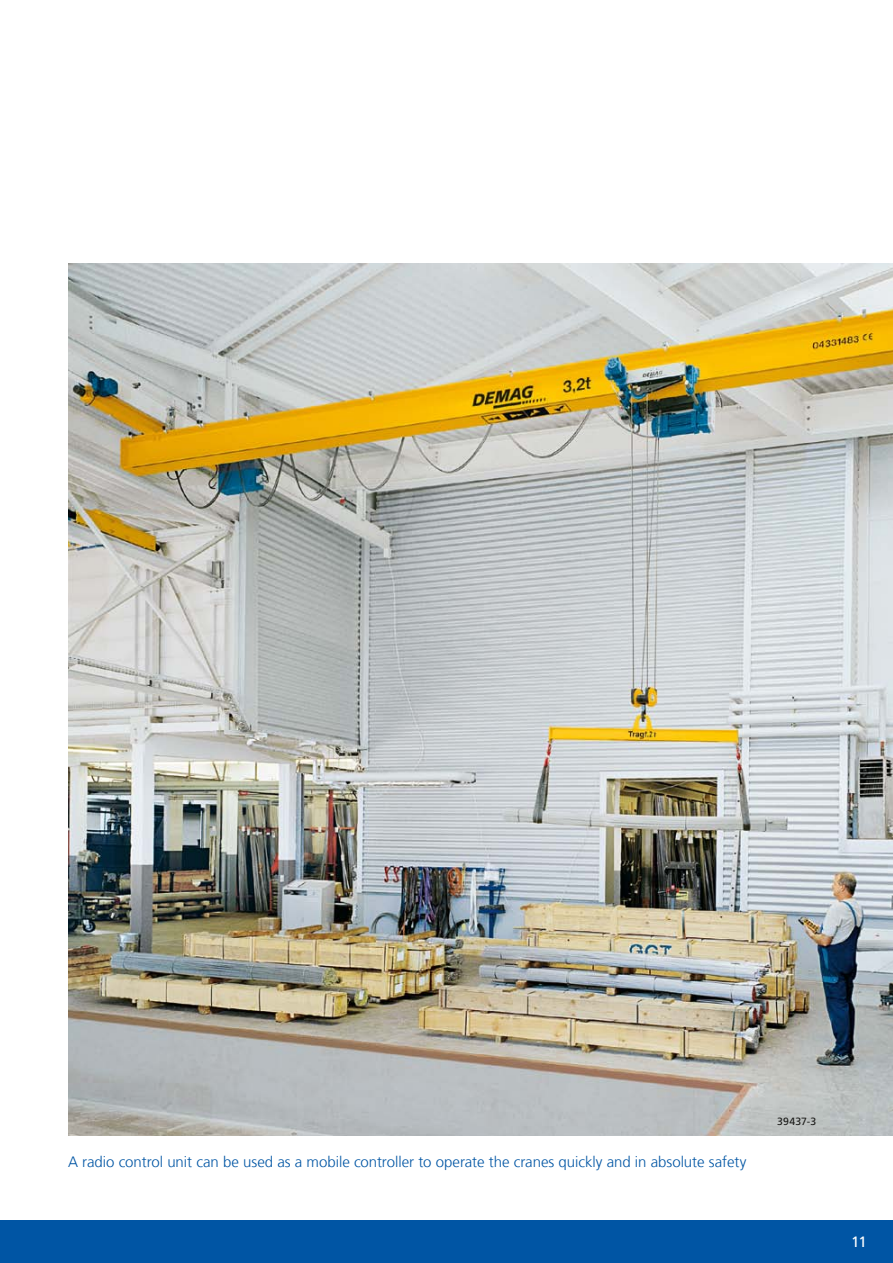
<style>
.page{position:relative;width:893px;height:1263px;background:#fff}
.page>*{position:absolute;margin:0;border:0;box-sizing:border-box;transform-origin:0 0}
.t1{font:300 15px "Frutiger LT Com";color:#0055a4}
.t2{font:15px "Frutiger LT Com";color:#fff}
.t3{font:10.5px "Frutiger LT Com";letter-spacing:.02em;color:#1a1a18}
</style>
<div class="page">
<div style="left:0;top:1220px;width:893px;height:43px;background:#0055a4"></div>
<img style="left:68px;top:264px;width:825px;height:871px">
<p class="t1" style="left:68px;top:1153px;width:680px">A radio control unit can be used as a mobile controller to operate the cranes quickly and in absolute safety</p>
<p class="t3" style="left:777px;top:1115px;width:41px">39437-3</p>
<p class="t2" style="left:851px;top:1233px;width:17px">11</p>
</div>
